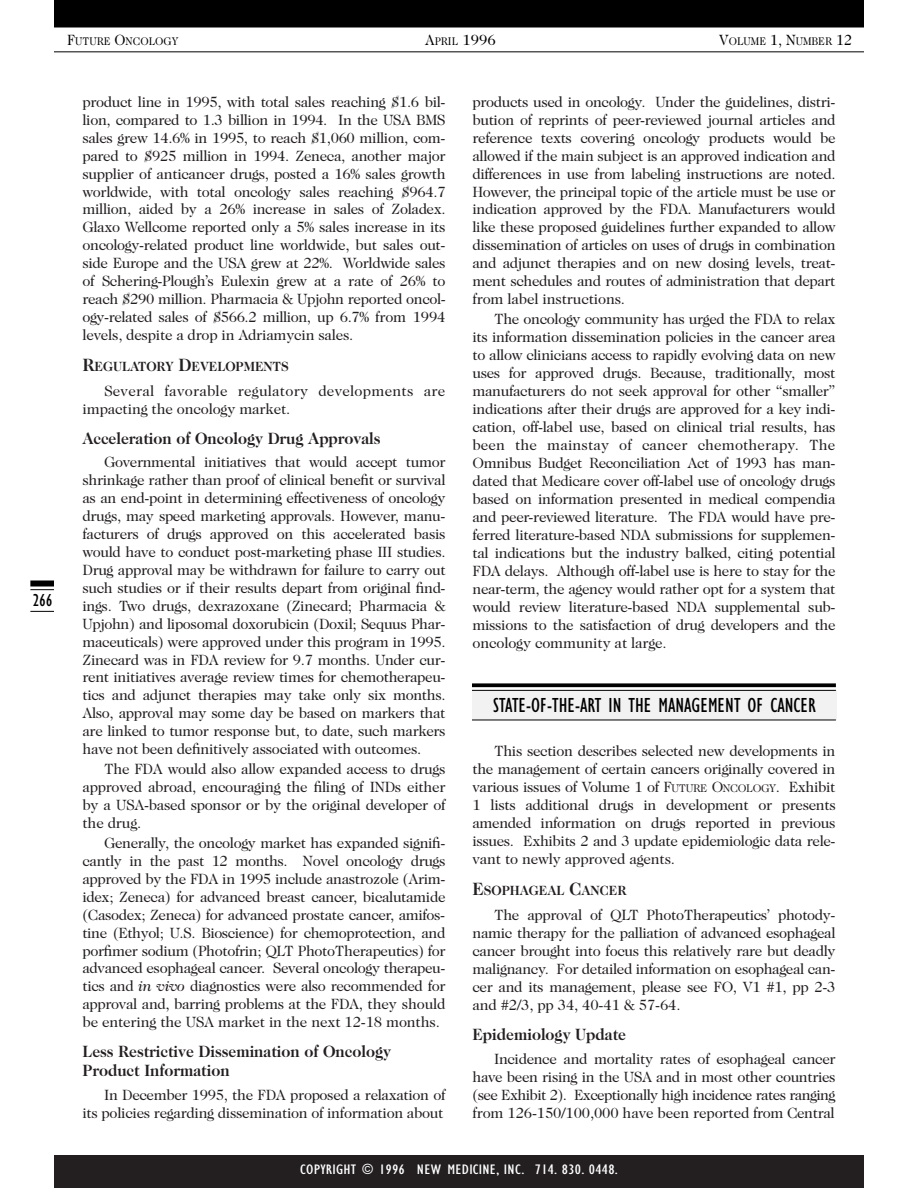
<style>
.page{position:relative;width:918px;height:1188px;background:#fff}
.page>*{position:absolute;margin:0;border:0;box-sizing:border-box;transform-origin:0 0}
.t1{font:condensed 21px "Gill Sans";color:#000}
.t2{font:condensed 18px "Gill Sans";color:#000}
.t3{font:700 16.5px/19.4px "Caslon Two Twenty Four";color:#231f20;scale:.95 1}
.t4{font:15px/17.9px "Caslon Two Twenty Four";letter-spacing:-.02em;color:#231f20;text-align:justify}
.t5{font:15px/17.9px "Caslon Two Twenty Four";letter-spacing:.015em;color:#231f20}
.t6{font:15px "Caslon Two Twenty Four";color:#000;scale:.95 1}
.t7{font:condensed 14.25px "Gill Sans";letter-spacing:.015em;color:#fff;scale:1.2 1}
.t8{font:700 13.5px "Caslon Two Twenty Four";color:#231f20;scale:.95 1}
.t9{font:11.25px "Caslon Two Twenty Four";color:#000;scale:.95 1}
.s1{font-size:15px}
.s2{font-size:11.25px}
.s3{font-size:18px}
.s4{font-style:italic}
</style>
<div class="page">
<div style="left:54px;top:1156px;width:810px;height:32px;background:#231f20"></div>
<div style="left:54px;top:0;width:810px;height:28px;background:#000"></div>
<hr style="left:54px;top:51px;width:810px;height:1px;background:#000">
<div style="left:30px;top:580px;width:24px;height:6px;background:#000"></div>
<svg style="left:30px;top:589px;width:24px;height:1px"></svg>
<svg style="left:30px;top:611px;width:24px;height:1px"></svg>
<div style="left:472px;top:691px;width:365px;height:29px;background:#f2f2f2"></div>
<svg style="left:472px;top:683px;width:364px;height:4px"></svg>
<hr style="left:472px;top:690px;width:364px;height:1px;background:#000">
<hr style="left:472px;top:720px;width:364px;height:1px;background:#000">
<p class="t9" style="left:67px;top:37px;width:119px"><span class="s1">F</span>UTURE <span class="s1">O</span>NCOLOGY</p>
<p class="t6" style="left:425px;top:34px;width:76px">A<span class="s2">PRIL</span> 1996</p>
<p class="t9" style="left:719px;top:37px;width:141px"><span class="s1">V</span>OLUME <span class="s1">1, N</span>UMBER <span class="s1">12</span></p>
<p class="t2" style="left:33px;top:594px;width:21px">266</p>
<p class="t4" style="left:82px;top:94px;width:365px">product line in 1995, with total sales reaching $1.6 bil&shy;lion, compared to 1.3 billion in 1994. In the USA BMS sales grew 14.6% in 1995, to reach $1,060 million, com&shy;pared to $925 million in 1994. Zeneca, another major supplier of anticancer drugs, posted a 16% sales growth worldwide, with total oncology sales reaching $964.7 million, aided by a 26% increase in sales of Zoladex.<br>Glaxo Wellcome reported only a 5% sales increase in its oncology-related product line worldwide, but sales out&shy;side Europe and the USA grew at 22%. Worldwide sales of Schering-Plough’s Eulexin grew at a rate of 26% to reach $290 million. Pharmacia &amp; Upjohn reported oncol&shy;ogy-related sales of $566.2 million, up 6.7% from 1994 levels, despite a drop in Adriamycin sales.</p>
<p class="t8" style="left:82px;top:361px;width:218px"><span class="s3">R</span>EGULATORY <span class="s3">D</span>EVELOPMENTS</p>
<p class="t5" style="left:82px;top:383px;width:364px;text-indent:22px">Several favorable regulatory developments are impacting the oncology market.</p>
<p class="t3" style="left:82px;top:430px;width:315px">Acceleration of Oncology Drug Approvals</p>
<p class="t4" style="left:82px;top:455px;width:365px;text-indent:22px">Governmental initiatives that would accept tumor shrinkage rather than proof of clinical benefit or survival as an end-point in determining effectiveness of oncology drugs, may speed marketing approvals. However, manu&shy;facturers of drugs approved on this accelerated basis would have to conduct post-marketing phase III studies.<br>Drug approval may be withdrawn for failure to carry out such studies or if their results depart from original find&shy;ings. Two drugs, dexrazoxane (Zinecard; Pharmacia &amp; Upjohn) and liposomal doxorubicin (Doxil; Sequus Phar&shy;maceuticals) were approved under this program in 1995.<br>Zinecard was in FDA review for 9.7 months. Under cur&shy;rent initiatives average review times for chemotherapeu&shy;tics and adjunct therapies may take only six months.<br>Also, approval may some day be based on markers that are linked to tumor response but, to date, such markers have not been definitively associated with outcomes.</p>
<p class="t4" style="left:82px;top:761px;width:365px;text-indent:22px">The FDA would also allow expanded access to drugs approved abroad, encouraging the filing of INDs either by a USA-based sponsor or by the original developer of the drug.</p>
<p class="t4" style="left:82px;top:835px;width:365px;text-indent:22px">Generally, the oncology market has expanded signifi&shy;cantly in the past 12 months. Novel oncology drugs approved by the FDA in 1995 include anastrozole (Arim&shy;idex; Zeneca) for advanced breast cancer, bicalutamide (Casodex; Zeneca) for advanced prostate cancer, amifos&shy;tine (Ethyol; U.S. Bioscience) for chemoprotection, and porfimer sodium (Photofrin; QLT PhotoTherapeutics) for advanced esophageal cancer. Several oncology therapeu&shy;tics and <span class="s4">in vivo</span> diagnostics were also recommended for approval and, barring problems at the FDA, they should be entering the USA market in the next 12-18 months.</p>
<p class="t3" style="left:82px;top:1043px;width:326px">Less Restrictive Dissemination of Oncology<br>Product Information</p>
<p class="t4" style="left:82px;top:1087px;width:365px;text-align:right">In December 1995, the FDA proposed a relaxation of<br>its policies regarding dissemination of information about</p>
<p class="t4" style="left:472px;top:94px;width:365px">products used in oncology. Under the guidelines, distri&shy;bution of reprints of peer-reviewed journal articles and reference texts covering oncology products would be allowed if the main subject is an approved indication and differences in use from labeling instructions are noted.<br>However, the principal topic of the article must be use or indication approved by the FDA. Manufacturers would like these proposed guidelines further expanded to allow dissemination of articles on uses of drugs in combination and adjunct therapies and on new dosing levels, treat&shy;ment schedules and routes of administration that depart from label instructions.</p>
<p class="t4" style="left:472px;top:311px;width:365px;text-indent:22px">The oncology community has urged the FDA to relax its information dissemination policies in the cancer area to allow clinicians access to rapidly evolving data on new uses for approved drugs. Because, traditionally, most manufacturers do not seek approval for other “smaller” indications after their drugs are approved for a key indi&shy;cation, off-label use, based on clinical trial results, has been the mainstay of cancer chemotherapy. The Omnibus Budget Reconciliation Act of 1993 has man&shy;dated that Medicare cover off-label use of oncology drugs based on information presented in medical compendia and peer-reviewed literature. The FDA would have pre&shy;ferred literature-based NDA submissions for supplemen&shy;tal indications but the industry balked, citing potential FDA delays. Although off-label use is here to stay for the near-term, the agency would rather opt for a system that would review literature-based NDA supplemental sub&shy;missions to the satisfaction of drug developers and the oncology community at large.</p>
<h1 class="t1" style="left:493px;top:697px;width:324px">STATE-OF-THE-ART IN THE MANAGEMENT OF CANCER</h1>
<p class="t4" style="left:472px;top:743px;width:365px;text-indent:22px">This section describes selected new developments in the management of certain cancers originally covered in various issues of Volume 1 of F<span class="s2">UTURE</span> O<span class="s2">NCOLOGY</span>. Exhibit 1 lists additional drugs in development or presents amended information on drugs reported in previous issues. Exhibits 2 and 3 update epidemiologic data rele&shy;vant to newly approved agents.</p>
<p class="t8" style="left:472px;top:885px;width:164px"><span class="s3">E</span>SOPHAGEAL <span class="s3">C</span>ANCER</p>
<p class="t4" style="left:472px;top:907px;width:365px;text-indent:22px">The approval of QLT PhotoTherapeutics’ photody&shy;namic therapy for the palliation of advanced esophageal cancer brought into focus this relatively rare but deadly malignancy. For detailed information on esophageal can&shy;cer and its management, please see FO, V1 #1, pp 2-3 and #2/3, pp 34, 40-41 &amp; 57-64.</p>
<p class="t3" style="left:472px;top:1026px;width:163px">Epidemiology Update</p>
<p class="t4" style="left:472px;top:1051px;width:365px;text-indent:22px">Incidence and mortality rates of esophageal cancer have been rising in the USA and in most other countries (see Exhibit 2). Exceptionally high incidence rates ranging from 126-150/100,000 have been reported from Central</p>
<p class="t7" style="left:300px;top:1165px;width:266px">COPYRIGHT © 1996 NEW MEDICINE, INC. 714. 830. 0448.</p>
</div>
